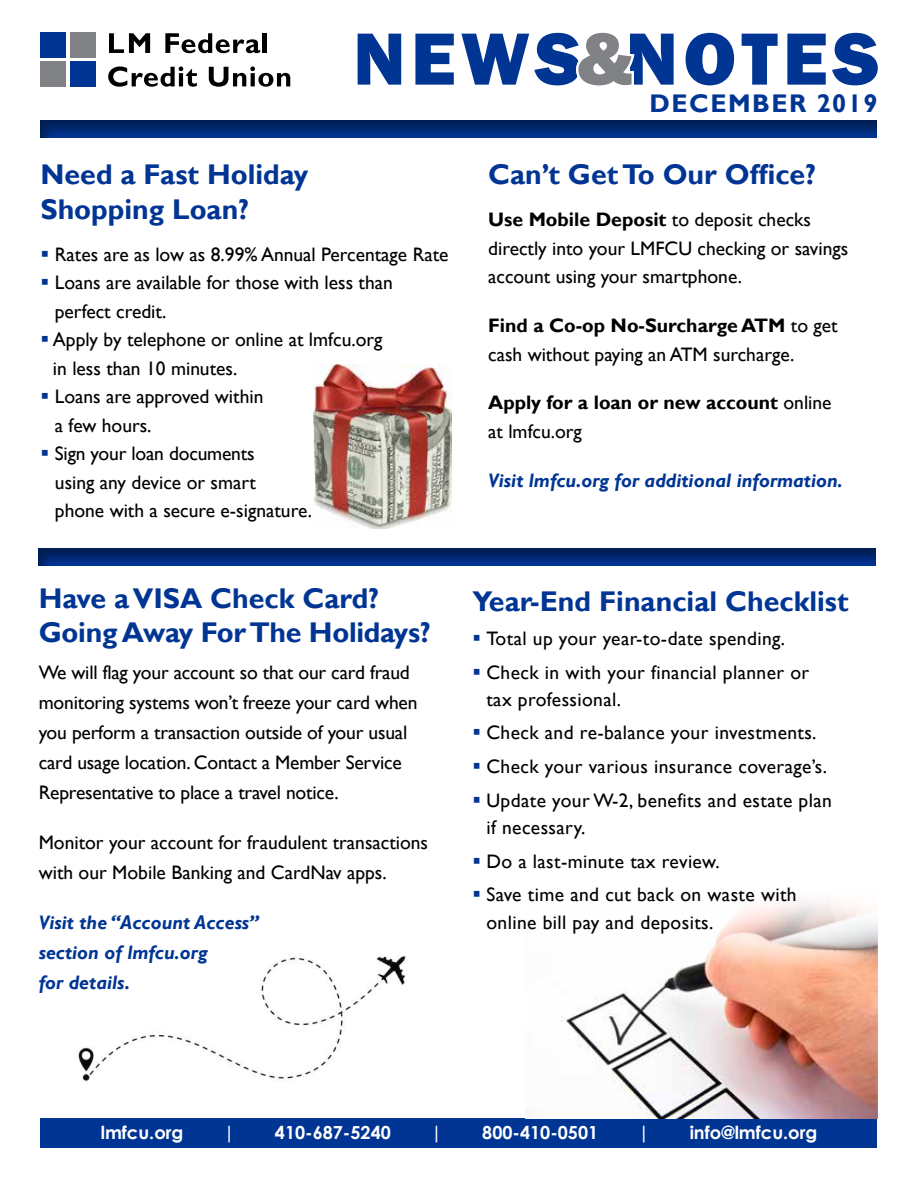
<style>
.page{position:relative;width:918px;height:1188px;background:#fff}
.page>*{position:absolute;margin:0;border:0;box-sizing:border-box;transform-origin:0 0}
.t1{font:800 76.5px "Franklin Gothic";letter-spacing:.07em;color:#003594}
.t2{font:700 28.5px/34.2px "Gill Sans";color:#003594}
.t3{font:700 25.5px "Gill Sans";letter-spacing:.06em;color:#003594}
.t4{font:19.5px/28.5px "Gill Sans";color:#000}
.t5{font:19.5px/27px "Gill Sans";letter-spacing:.02em;color:#000}
.t6{font:italic 700 19.5px/30px "Gill Sans";color:#003594}
.t7{font:700 19.5px/28.5px "Gill Sans";color:#000}
.t8{font:700 18px "Century Gothic";color:#fff}
.s1{color:#003594}
.s2{font-weight:700}
.s3{font-weight:400}
</style>
<div class="page">
<img style="left:44px;top:954px;width:391px;height:165px">
<div style="left:40px;top:1119px;width:838px;height:29px;background:#003594"></div>
<svg style="left:578px;top:32px;width:54px;height:54px"></svg>
<div style="left:38px;top:120px;width:840px;height:21px;background:#000;opacity:.44"></div>
<div style="left:38px;top:548px;width:838px;height:21px;background:#000;opacity:.44"></div>
<div style="left:40px;top:32px;width:26px;height:26px;background:#003594"></div>
<div style="left:70px;top:32px;width:26px;height:26px;background:#808285"></div>
<div style="left:40px;top:61px;width:26px;height:26px;background:#808285"></div>
<div style="left:70px;top:61px;width:26px;height:26px;background:#003594"></div>
<svg style="left:109px;top:33px;width:41px;height:20px"></svg>
<svg style="left:165px;top:33px;width:95px;height:20px"></svg>
<hr style="left:263px;top:33px;width:4px;height:20px;background:#000">
<svg style="left:108px;top:66px;width:89px;height:21px"></svg>
<svg style="left:209px;top:66px;width:81px;height:21px"></svg>
<img style="left:313px;top:364px;width:138px;height:165px">
<img style="left:526px;top:902px;width:352px;height:217px">
<h1 class="t1" style="left:353px;top:9px;width:528px">NEWS NOTES</h1>
<h2 class="t2" style="left:40px;top:158px;width:269px">Need a Fast Holiday<br>Shopping Loan?</h2>
<p class="t4" style="left:40px;top:240px;width:410px"><span class="s1">▪</span> Rates are as low as 8.99% Annual Percentage Rate</p>
<p class="t4" style="left:55px;top:269px;width:340px;text-indent:-14px"><span class="s1">▪</span> Loans are available for those with less than perfect credit.</p>
<p class="t4" style="left:53px;top:326px;width:331px;text-indent:-12px"><span class="s1">▪</span> Apply by telephone or online at lmfcu.org in less than 10 minutes.</p>
<p class="t4" style="left:55px;top:383px;width:210px;text-indent:-14px"><span class="s1">▪</span> Loans are approved within a few hours.</p>
<p class="t4" style="left:55px;top:440px;width:259px;text-indent:-14px"><span class="s1">▪</span> Sign your loan documents<br>using any device or smart<br>phone with a secure e-signature.</p>
<h3 class="t3" style="left:650px;top:88px;width:230px">DECEMBER 2019</h3>
<h2 class="t2" style="left:488px;top:158px;width:329px">Can’t Get To Our Office?</h2>
<p class="t4" style="left:488px;top:206px;width:362px"><span class="s2">Use Mobile Deposit</span> to deposit checks directly into your LMFCU checking or savings account using your smartphone.</p>
<p class="t4" style="left:488px;top:312px;width:351px"><span class="s2">Find a Co-op No-Surcharge ATM</span> to get cash without paying an ATM surcharge.</p>
<p class="t7" style="left:488px;top:389px;width:345px">Apply for a loan or new account <span class="s3">online at lmfcu.org</span></p>
<p class="t6" style="left:488px;top:466px;width:356px">Visit lmfcu.org for additional information.</p>
<h2 class="t2" style="left:39px;top:582px;width:394px">Have a VISA Check Card?<br>Going Away For The Holidays?</h2>
<p class="t4" style="left:39px;top:658px;width:380px;line-height:30px">We will flag your account so that our card fraud monitoring systems won’t freeze your card when you perform a transaction outside of your usual card usage location. Contact a Member Service Representative to place a travel notice.</p>
<p class="t4" style="left:39px;top:828px;width:391px;line-height:30px">Monitor your account for fraudulent transactions with our Mobile Banking and CardNav apps.</p>
<p class="t6" style="left:39px;top:908px;width:222px">Visit the “Account Access” section of lmfcu.org<br>for details.</p>
<h2 class="t2" style="left:472px;top:585px;width:378px">Year-End Financial Checklist</h2>
<p class="t5" style="left:472px;top:625px;width:314px"><span class="s1">▪</span> Total up your year-to-date spending.</p>
<p class="t5" style="left:486px;top:659px;width:324px;text-indent:-14px"><span class="s1">▪</span> Check in with your financial planner or tax professional.</p>
<p class="t5" style="left:472px;top:720px;width:346px"><span class="s1">▪</span> Check and re-balance your investments.</p>
<p class="t5" style="left:472px;top:754px;width:356px"><span class="s1">▪</span> Check your various insurance coverage’s.</p>
<p class="t5" style="left:486px;top:787px;width:347px;text-indent:-14px"><span class="s1">▪</span> Update your W-2, benefits and estate plan if necessary.</p>
<p class="t5" style="left:472px;top:848px;width:249px"><span class="s1">▪</span> Do a last-minute tax review.</p>
<p class="t5" style="left:486px;top:882px;width:312px;text-indent:-14px"><span class="s1">▪</span> Save time and cut back on waste with online bill pay and deposits.</p>
<p class="t8" style="left:101px;top:1118px;width:84px">lmfcu.org</p>
<p class="t8" style="left:224px;top:1118px;width:12px">|</p>
<p class="t8" style="left:275px;top:1118px;width:117px">410-687-5240</p>
<p class="t8" style="left:431px;top:1118px;width:12px">|</p>
<p class="t8" style="left:482px;top:1118px;width:117px">800-410-0501</p>
<p class="t8" style="left:639px;top:1118px;width:12px">|</p>
<p class="t8" style="left:690px;top:1118px;width:129px">info@lmfcu.org</p>
</div>
